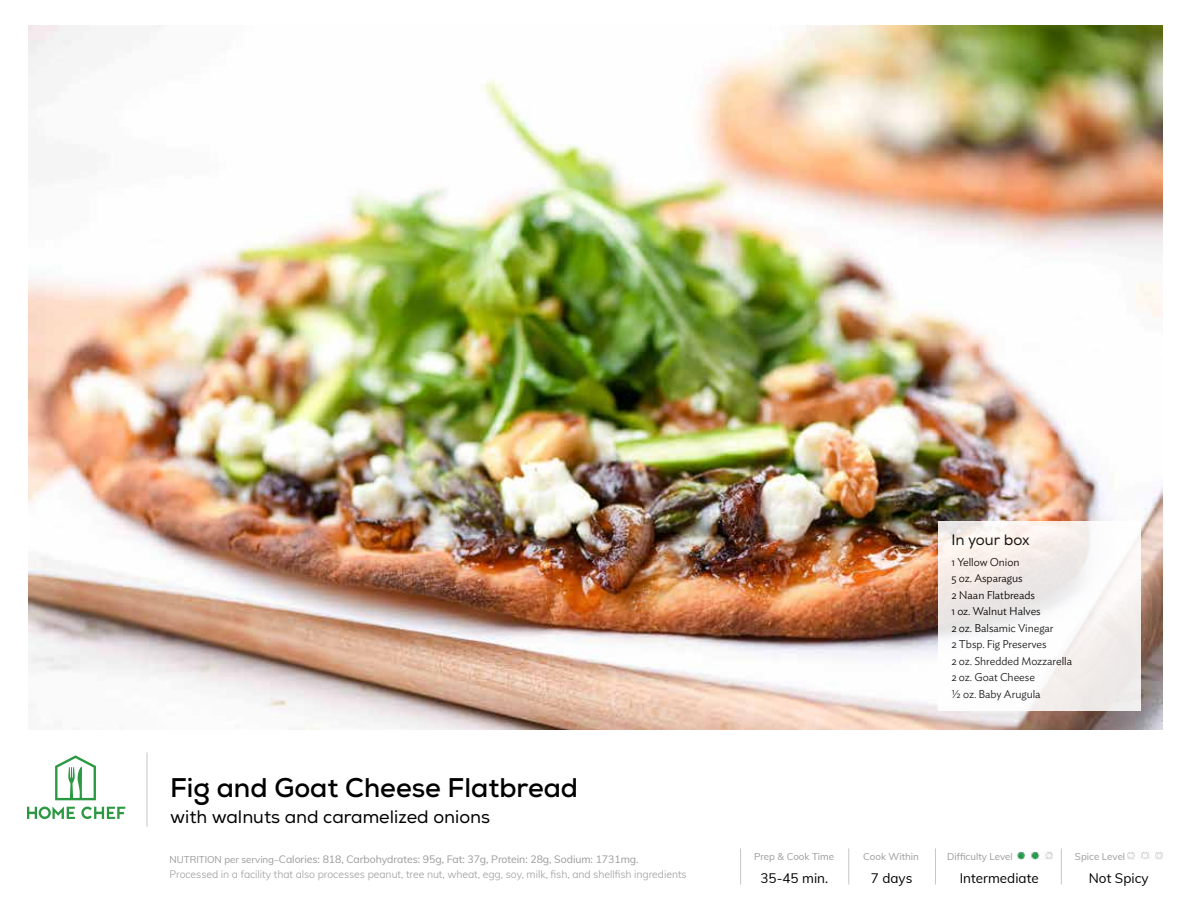
<style>
.page{position:relative;width:1188px;height:918px;background:#fff}
.page>*{position:absolute;margin:0;border:0;box-sizing:border-box;transform-origin:0 0}
.t1{font:700 27px "Nexa";color:#000}
.t2{font:18px "Nexa";color:#000}
.t3{font:15px "Nexa";color:#000}
.t4{font:13.5px "Muli";color:#000}
.t5{font:300 11.25px/16.5px "Ideal Sans";letter-spacing:-.005em;color:#000}
.t6{font:300 10.5px/15px "Muli";letter-spacing:-.005em;color:#9a9a9a}
.t7{font:9.75px "Muli";color:#9a9a9a}
.s1{font-weight:400;font-size:9.75px}
.s2{font-weight:400}
</style>
<div class="page">
<img style="left:29px;top:26px;width:1133px;height:704px">
<svg style="left:27px;top:807px;width:98px;height:12px"></svg>
<svg style="left:55px;top:755px;width:41px;height:45px"></svg>
<hr style="left:848px;top:848px;width:1px;height:36px;background:#c7c6c5">
<hr style="left:935px;top:848px;width:1px;height:36px;background:#c7c6c5">
<hr style="left:1061px;top:848px;width:1px;height:36px;background:#c7c6c5">
<hr style="left:740px;top:848px;width:1px;height:36px;background:#c7c6c5">
<hr style="left:147px;top:752px;width:1px;height:75px;background:#c7c6c5">
<svg style="left:938px;top:521px;width:203px;height:190px"></svg>
<img style="left:1018px;top:852px;width:34px;height:7px">
<img style="left:1128px;top:852px;width:34px;height:7px">
<h1 class="t1" style="left:170px;top:770px;width:409px">Fig and Goat Cheese Flatbread</h1>
<h2 class="t2" style="left:170px;top:806px;width:321px">with walnuts and caramelized onions</h2>
<p class="t6" style="left:170px;top:851px;width:519px"><span class="s1">NUTRITION per serving–</span><span class="s2">Calories: 818, Carbohydrates: 95g, Fat: 37g, Protein: 28g, Sodium: 1731mg.<br></span>Processed in a facility that also processes peanut, tree nut, wheat, egg, soy, milk, fish, and shellfish ingredients</p>
<h3 class="t3" style="left:951px;top:531px;width:80px">In your box</h3>
<p class="t5" style="left:951px;top:553px;width:122px">1 Yellow Onion<br>5 oz. Asparagus<br>2 Naan Flatbreads<br>1 oz. Walnut Halves<br>2 oz. Balsamic Vinegar<br>2 Tbsp. Fig Preserves<br>2 oz. Shredded Mozzarella<br>2 oz. Goat Cheese<br>½ oz. Baby Arugula</p>
<p class="t7" style="left:754px;top:850px;width:82px">Prep &amp; Cook Time</p>
<p class="t7" style="left:863px;top:850px;width:57px">Cook Within</p>
<p class="t7" style="left:947px;top:850px;width:67px">Difficulty Level</p>
<p class="t7" style="left:1075px;top:850px;width:52px">Spice Level</p>
<p class="t4" style="left:760px;top:868px;width:69px">35-45 min.</p>
<p class="t4" style="left:871px;top:868px;width:43px">7 days</p>
<p class="t4" style="left:960px;top:868px;width:81px">Intermediate</p>
<p class="t4" style="left:1089px;top:868px;width:61px">Not Spicy</p>
</div>
